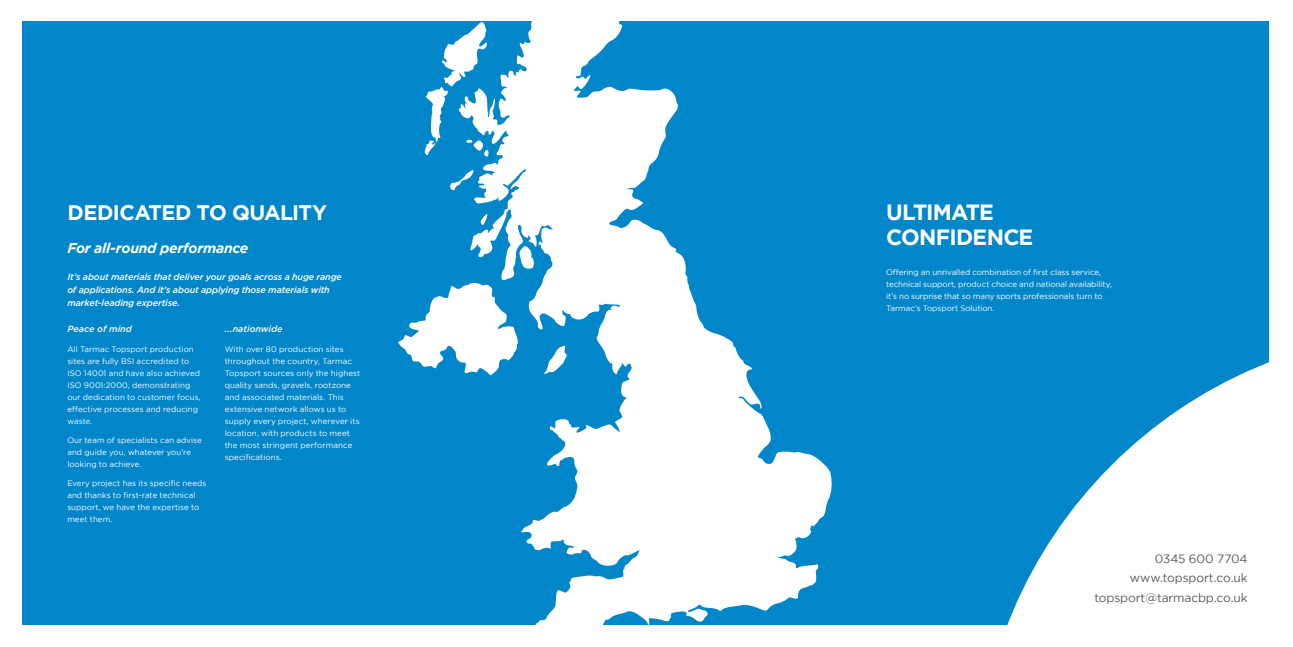
<style>
.page{position:relative;width:1293px;height:647px;background:#fff}
.page>*{position:absolute;margin:0;border:0;box-sizing:border-box;transform-origin:0 0}
.SUB_HEAD_22pt_52pt{font:700 22px/25px "Gotham";letter-spacing:-.035em;color:#fff}
.SUB_HEAD_22pt_52pt-2{font:700 21px "Gotham";letter-spacing:-.03em;color:#fff}
.INTRO_PARA_11pt_15pt{font:italic 700 14px "Gotham";letter-spacing:-.02em;color:#fff}
.t1{font:12px "Gotham";letter-spacing:-.01em;color:#57585a}
.BODY_9pt_13pt{font:italic 500 9px/13px "Gotham";letter-spacing:-.015em;color:#fff}
.SUB_HEAD_10pt_14pt{font:italic 500 9px "Gotham";color:#fff}
.SUB_HEAD_10pt_14pt-2{font:8px/12px "Gotham";letter-spacing:.005em;color:#fff}
.INTRO_PARA_11pt_15pt-2{font:8px/12px "Gotham";letter-spacing:-.01em;color:#fff}
</style>
<div class="page">
<div style="left:23px;top:21px;width:1246px;height:603px;background:#0086c9"></div>
<svg style="left:398px;top:21px;width:434px;height:604px"></svg>
<svg style="left:976px;top:362px;width:293px;height:263px;fill:#fff"></svg>
<p class="SUB_HEAD_22pt_52pt-2" style="left:67px;top:200px;width:261px">DEDICATED TO QUALITY</p>
<p class="INTRO_PARA_11pt_15pt" style="left:67px;top:239px;width:183px">For all-round performance</p>
<p class="BODY_9pt_13pt" style="left:67px;top:270px;width:276px">It’s about materials that deliver your goals across a huge range of applications. And it’s about applying those materials with market-leading expertise.</p>
<p class="SUB_HEAD_10pt_14pt" style="left:67px;top:324px;width:66px">Peace of mind</p>
<p class="SUB_HEAD_10pt_14pt-2" style="left:67px;top:342px;width:135px">All Tarmac Topsport production sites are fully BSI accredited to<br>ISO 14001 and have also achieved<br>ISO 9001:2000, demonstrating our dedication to customer focus, effective processes and reducing waste.</p>
<p class="SUB_HEAD_10pt_14pt-2" style="left:67px;top:433px;width:136px">Our team of specialists can advise and guide you, whatever you’re looking to achieve.</p>
<p class="SUB_HEAD_10pt_14pt-2" style="left:67px;top:476px;width:141px">Every project has its specific needs and thanks to first-rate technical support, we have the expertise to meet them.</p>
<p class="SUB_HEAD_10pt_14pt" style="left:225px;top:324px;width:59px">...nationwide</p>
<p class="SUB_HEAD_10pt_14pt-2" style="left:225px;top:342px;width:137px">With over 80 production sites throughout the country, Tarmac<br>Topsport sources only the highest quality sands, gravels, rootzone and associated materials. This extensive network allows us to supply every project, wherever its location, with products to meet the most stringent performance specifications.</p>
<p class="SUB_HEAD_22pt_52pt" style="left:886px;top:199px;width:149px">ULTIMATE<br>CONFIDENCE</p>
<p class="INTRO_PARA_11pt_15pt-2" style="left:886px;top:266px;width:227px">Offering an unrivalled combination of first class service, technical support, product choice and national availability, it’s no surprise that so many sports professionals turn to Tarmac’s Topsport Solution.</p>
<p class="t1" style="left:1154px;top:552px;width:94px">0345 600 7704</p>
<p class="t1" style="left:1129px;top:571px;width:119px">www.topsport.co.uk</p>
<p class="t1" style="left:1094px;top:590px;width:154px">topsport@tarmacbp.co.uk</p>
</div>
